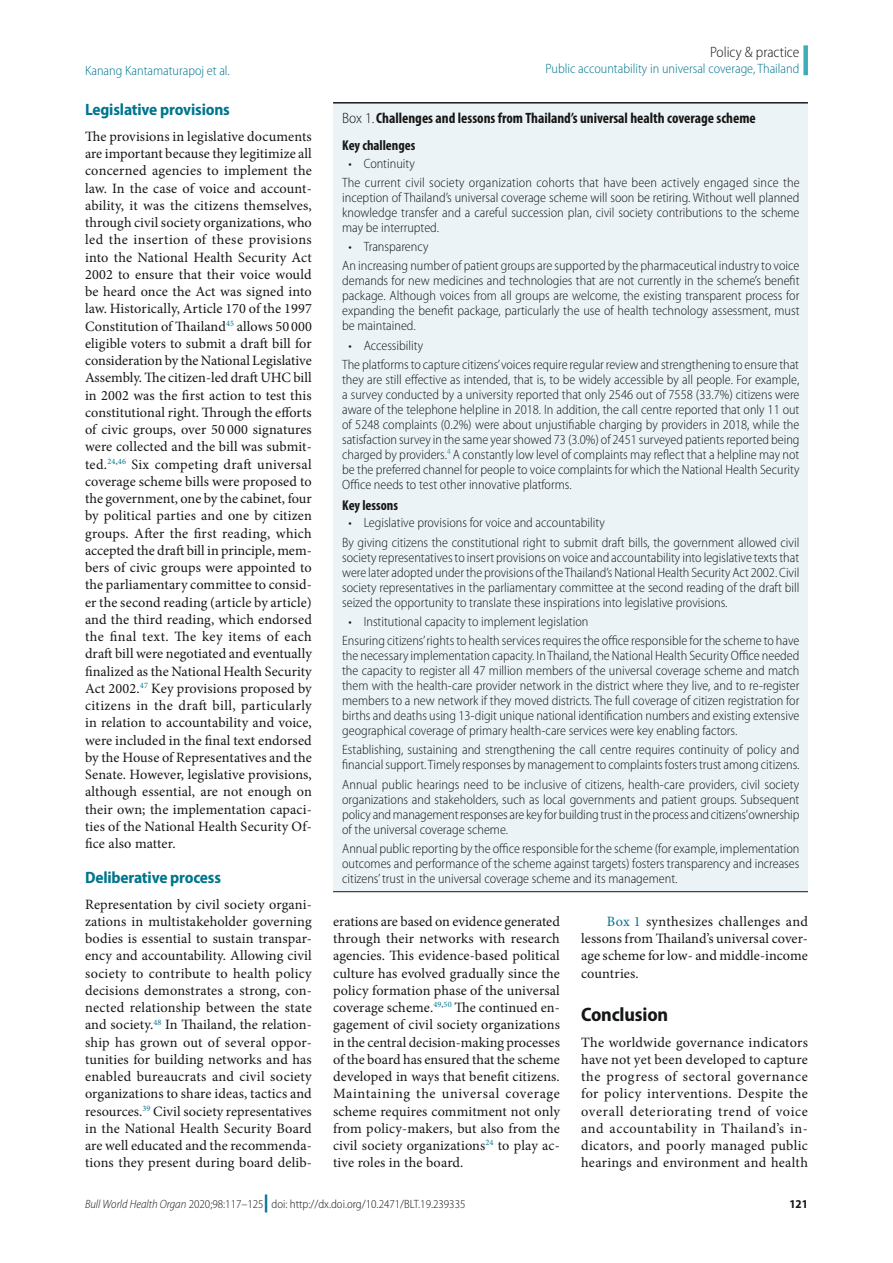
<style>
.page{position:relative;width:893px;height:1263px;background:#fff}
.page>*{position:absolute;margin:0;border:0;box-sizing:border-box;transform-origin:0 0}
.t1{font:700 semi-condensed 19.5px "Myriad Pro";letter-spacing:-.01em;color:#151616}
.t2{font:700 semi-condensed 16.5px "Myriad Pro";letter-spacing:-.01em;color:#00758d}
.t3{font:700 condensed 15px "Myriad Pro";color:#151616}
.t4{font:300 semi-condensed 15px "Myriad Pro";color:#151616}
.t5{font:14.25px/17.2px "Minion Pro";letter-spacing:.01em;color:#151616;text-align:justify}
.t6{font:700 condensed 14.25px "Myriad Pro";color:#151616}
.t7{font:300 semi-condensed 13.5px/15px "Myriad Pro";color:#151616;text-align:justify}
.t8{font:300 semi-condensed 13.5px "Myriad Pro";color:#00758d}
.t9{font:300 semi-condensed 12px "Myriad Pro";color:#151616}
.t10{font:700 semi-condensed 12px "Myriad Pro";color:#151616}
.s1{font-weight:300;font-stretch:semi-condensed}
.s2{color:#00758d}
.s3{font-style:italic}
.s4{font-weight:900;font-stretch:normal;font-size:18px;color:#00758d}
</style>
<div class="page">
<div style="left:803px;top:45px;width:5px;height:30px;background:#3eacb9"></div>
<div style="left:333px;top:104px;width:474px;height:787px;background:#ebf3f6"></div>
<hr style="left:333px;top:102px;width:475px;height:2px;background:#151616">
<hr style="left:333px;top:891px;width:475px;height:1px;background:#151616">
<p class="t4" style="left:710px;top:44px;width:91px">Policy &amp; practice</p>
<p class="t8" style="left:85px;top:63px;width:146px">Kanang Kantamaturapoj et al.</p>
<p class="t8" style="left:546px;top:61px;width:255px">Public accountability in universal coverage, Thailand</p>
<p class="t2" style="left:85px;top:99px;width:146px">Legislative provisions</p>
<p class="t5" style="left:85px;top:128px;width:228px">The provisions in legislative documents are important because they legitimize all concerned agencies to implement the law. In the case of voice and account&shy;ability, it was the citizens themselves, through civil society organizations, who led the insertion of these provisions into the National Health Security Act 2002 to ensure that their voice would be heard once the Act was signed into law. Historically, Article 170 of the 1997<br>Constitution of Thailand<sup>45</sup> allows 50 000 eligible voters to submit a draft bill for consideration by the National Legislative Assembly. The citizen-led draft UHC bill in 2002 was the first action to test this constitutional right. Through the efforts of civic groups, over 50 000 signatures were collected and the bill was submit&shy;ted.<sup>24</sup><sup>,</sup><sup>46</sup> Six competing draft universal coverage scheme bills were proposed to the government, one by the cabinet, four by political parties and one by citizen groups. After the first reading, which accepted the draft bill in principle, mem&shy;bers of civic groups were appointed to the parliamentary committee to consid&shy;er the second reading (article by article) and the third reading, which endorsed the final text. The key items of each draft bill were negotiated and eventually finalized as the National Health Security Act 2002.<sup>47</sup> Key provisions proposed by citizens in the draft bill, particularly in relation to accountability and voice, were included in the final text endorsed by the House of Representatives and the Senate. However, legislative provisions, although essential, are not enough on their own; the implementation capaci&shy;ties of the National Health Security Of&shy;fice also matter.</p>
<p class="t2" style="left:85px;top:866px;width:137px">Deliberative process</p>
<p class="t5" style="left:85px;top:895px;width:228px">Representation by civil society organi&shy;zations in multistakeholder governing bodies is essential to sustain transpar&shy;ency and accountability. Allowing civil society to contribute to health policy decisions demonstrates a strong, con&shy;nected relationship between the state and society.<sup>48</sup> In Thailand, the relation&shy;ship has grown out of several oppor&shy;tunities for building networks and has enabled bureaucrats and civil society organizations to share ideas, tactics and resources.<sup>39</sup> Civil society representatives in the National Health Security Board are well educated and the recommenda&shy;tions they present during board delib-</p>
<p class="t3" style="left:342px;top:109px;width:415px"><span class="s1">Box 1.</span>Challenges and lessons from Thailand’s universal health coverage scheme</p>
<p class="t6" style="left:342px;top:138px;width:75px">Key challenges</p>
<p class="t7" style="left:342px;top:154px;width:459px;line-height:19.2px;text-indent:6px">• Continuity<br>The current civil society organization cohorts that have been actively engaged since the</p>
<p class="t7" style="left:342px;top:190px;width:459px">inception of Thailand’s universal coverage scheme will soon be retiring. Without well planned knowledge transfer and a careful succession plan, civil society contributions to the scheme may be interrupted.</p>
<p class="t7" style="left:342px;top:237px;width:459px;line-height:19.2px;text-indent:6px">• Transparency<br>An increasing number of patient groups are supported by the pharmaceutical industry to voice</p>
<p class="t7" style="left:342px;top:274px;width:459px">demands for new medicines and technologies that are not currently in the scheme’s benefit package. Although voices from all groups are welcome, the existing transparent process for expanding the benefit package, particularly the use of health technology assessment, must be maintained.</p>
<p class="t7" style="left:342px;top:336px;width:458px;line-height:19.2px;text-indent:6px">• Accessibility<br>The platforms to capture citizens’voices require regular review and strengthening to ensure that</p>
<p class="t7" style="left:342px;top:372px;width:459px">they are still effective as intended, that is, to be widely accessible by all people. For example, a survey conducted by a university reported that only 2546 out of 7558 (33.7%) citizens were aware of the telephone helpline in 2018. In addition, the call centre reported that only 11 out of 5248 complaints (0.2%) were about unjustifiable charging by providers in 2018, while the satisfaction survey in the same year showed 73 (3.0%) of 2451 surveyed patients reported being charged by providers.<sup>4</sup> A constantly low level of complaints may reflect that a helpline may not be the preferred channel for people to voice complaints for which the National Health Security Office needs to test other innovative platforms.</p>
<p class="t6" style="left:342px;top:498px;width:57px">Key lessons</p>
<p class="t7" style="left:342px;top:513px;width:459px;line-height:19.2px;text-indent:6px">• Legislative provisions for voice and accountability<br>By giving citizens the constitutional right to submit draft bills, the government allowed civil</p>
<p class="t7" style="left:342px;top:550px;width:459px">society representatives to insert provisions on voice and accountability into legislative texts that were later adopted under the provisions of the Thailand’s National Health Security Act 2002. Civil society representatives in the parliamentary committee at the second reading of the draft bill seized the opportunity to translate these inspirations into legislative provisions.</p>
<p class="t7" style="left:342px;top:612px;width:459px;line-height:19.2px;text-indent:6px">• Institutional capacity to implement legislation<br>Ensuring citizens’rights to health services requires the office responsible for the scheme to have</p>
<p class="t7" style="left:342px;top:648px;width:459px">the necessary implementation capacity. In Thailand, the National Health Security Office needed the capacity to register all 47 million members of the universal coverage scheme and match them with the health-care provider network in the district where they live, and to re-register members to a new network if they moved districts. The full coverage of citizen registration for births and deaths using 13-digit unique national identification numbers and existing extensive geographical coverage of primary health-care services were key enabling factors.</p>
<p class="t7" style="left:342px;top:743px;width:459px">Establishing, sustaining and strengthening the call centre requires continuity of policy and financial support. Timely responses by management to complaints fosters trust among citizens.</p>
<p class="t7" style="left:342px;top:777px;width:459px">Annual public hearings need to be inclusive of citizens, health-care providers, civil society organizations and stakeholders, such as local governments and patient groups. Subsequent policy and management responses are key for building trust in the process and citizens’ownership of the universal coverage scheme.</p>
<p class="t7" style="left:342px;top:841px;width:459px">Annual public reporting by the office responsible for the scheme (for example, implementation outcomes and performance of the scheme against targets) fosters transparency and increases citizens’ trust in the universal coverage scheme and its management.</p>
<p class="t5" style="left:333px;top:913px;width:228px">erations are based on evidence generated through their networks with research agencies. This evidence-based political culture has evolved gradually since the policy formation phase of the universal coverage scheme.<sup>49</sup><sup>,</sup><sup>50</sup> The continued en&shy;gagement of civil society organizations in the central decision-making processes of the board has ensured that the scheme developed in ways that benefit citizens.<br>Maintaining the universal coverage scheme requires commitment not only from policy-makers, but also from the civil society organizations<sup>24</sup> to play ac&shy;tive roles in the board.</p>
<p class="t5" style="left:581px;top:913px;width:228px;text-indent:26px"><span class="s2">Box 1</span> synthesizes challenges and lessons from Thailand’s universal cover&shy;age scheme for low- and middle-income countries.</p>
<h1 class="t1" style="left:581px;top:1001px;width:89px">Conclusion</h1>
<p class="t5" style="left:581px;top:1033px;width:228px">The worldwide governance indicators have not yet been developed to capture the progress of sectoral governance for policy interventions. Despite the overall deteriorating trend of voice and accountability in Thailand’s in&shy;dicators, and poorly managed public hearings and environment and health</p>
<p class="t9" style="left:85px;top:1198px;width:382px"><span class="s3">Bull World Health Organ</span> 2020;98:117–125<span class="s4">|</span> doi: http://dx.doi.org/10.2471/BLT.19.239335</p>
<p class="t10" style="left:789px;top:1196px;width:20px">121</p>
</div>
